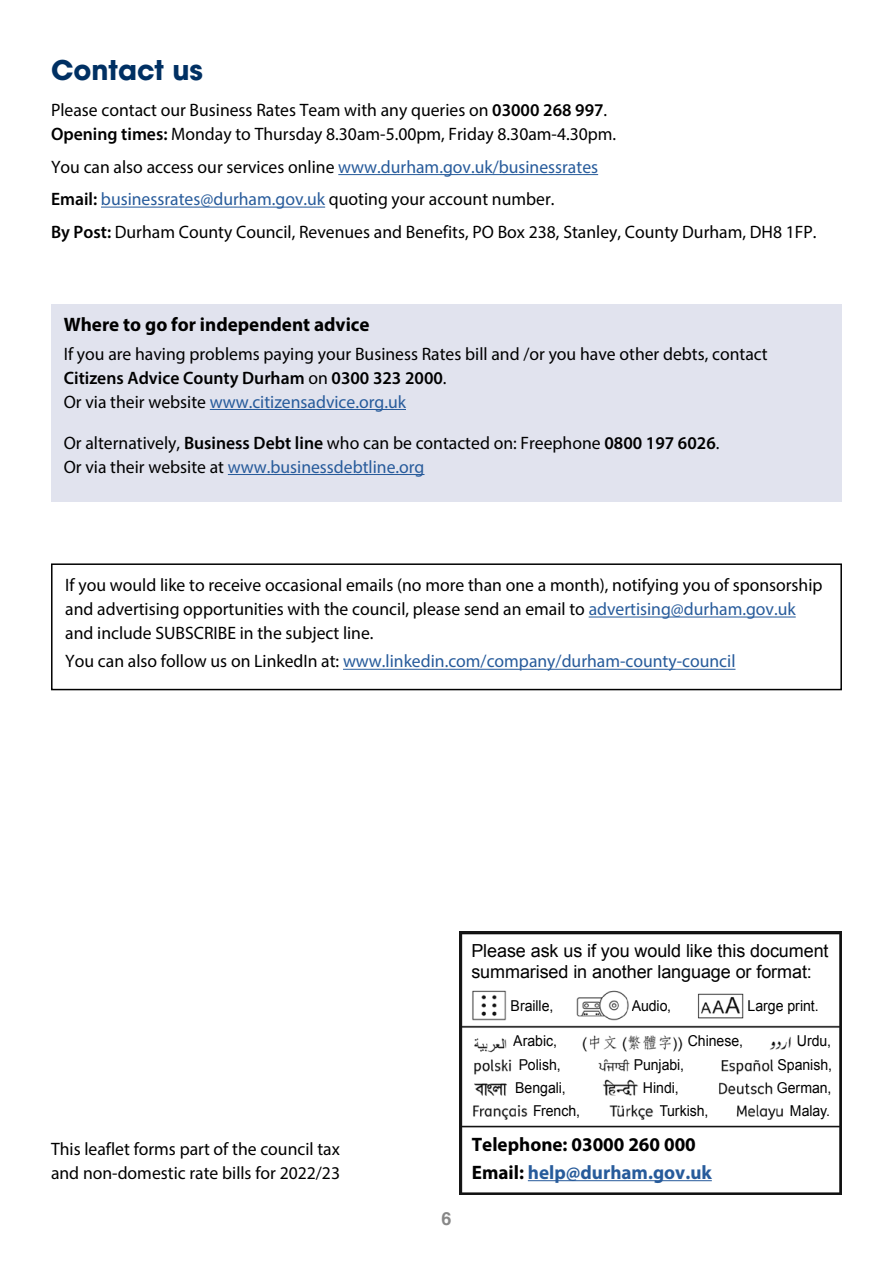
<style>
.page{position:relative;width:893px;height:1263px;background:#fff}
.page>*{position:absolute;margin:0;border:0;box-sizing:border-box;transform-origin:0 0}
.Headings_H3{font:700 27px "ITC Avant Garde Pro";color:#003063}
.Sub_headings_H4{font:700 19.5px "Myriad Pro";color:#000}
.Tel_P{font:700 19.5px "Myriad Pro";color:#275b9b}
.Tel_P-2{font:700 19.5px "Myriad Pro";color:#000}
.Body_text_P{font:18px/24px "Myriad Pro";color:#000}
.Body_text_P-2{font:18px "Myriad Pro";color:#275b9b}
.Please_ask_P{font:18px/21px "Arial";letter-spacing:-.005em;color:#000}
.t1{font:700 18px "Helvetica";color:#878787}
.Formats_P{font:15px "Arial";letter-spacing:-.005em;color:#000;scale:.94 1}
.s1{font-weight:600}
.s2{color:#275b9b}
.s3{font-weight:600;color:#000}
.s4{color:#000}
</style>
<div class="page">
<hr style="left:338px;top:174px;width:260px;height:1px;background:#275b9b">
<hr style="left:101px;top:207px;width:224px;height:1px;background:#275b9b">
<div style="left:51px;top:304px;width:791px;height:198px;background:#e1e3ee"></div>
<hr style="left:210px;top:409px;width:196px;height:1px;background:#275b9b">
<hr style="left:228px;top:474px;width:196px;height:1px;background:#275b9b">
<hr style="left:589px;top:616px;width:207px;height:1px;background:#275b9b">
<hr style="left:343px;top:669px;width:392px;height:1px;background:#275b9b">
<div style="left:51px;top:563px;width:791px;height:127px;border:2px solid #000"></div>
<img style="left:459px;top:931px;width:383px;height:264px">
<hr style="left:528px;top:1180px;width:184px;height:1px;background:#275b9b">
<h3 class="Headings_H3" style="left:51px;top:52px;width:154px">Contact us</h3>
<p class="Body_text_P" style="left:51px;top:98px;width:558px">Please contact our Business Rates Team with any queries on <span class="s1">03000 268 997</span>.</p>
<p class="Body_text_P" style="left:51px;top:122px;width:567px"><span class="s1">Opening times:</span> Monday to Thursday 8.30am-5.00pm, Friday 8.30am-4.30pm.</p>
<p class="Body_text_P" style="left:51px;top:154px;width:549px">You can also access our services online <span class="s2">www.durham.gov.uk/businessrates</span></p>
<p class="Body_text_P-2" style="left:51px;top:188px;width:505px"><span class="s3">Email:</span> businessrates@durham.gov.uk <span class="s4">quoting your account number.</span></p>
<p class="Body_text_P" style="left:51px;top:219px;width:767px"><span class="s1">By Post:</span> Durham County Council, Revenues and Benefits, PO Box 238, Stanley, County Durham, DH8 1FP.</p>
<h4 class="Sub_headings_H4" style="left:64px;top:312px;width:307px">Where to go for independent advice</h4>
<p class="Body_text_P" style="left:64px;top:341px;width:705px">If you are having problems paying your Business Rates bill and /or you have other debts, contact<br><span class="s1">Citizens Advice County Durham</span> on <span class="s1">0300 323 2000</span>.</p>
<p class="Body_text_P-2" style="left:64px;top:391px;width:344px"><span class="s4">Or via their website</span> www.citizensadvice.org.uk</p>
<p class="Body_text_P" style="left:64px;top:430px;width:657px">Or alternatively, <span class="s1">Business Debt line</span> who can be contacted on: Freephone <span class="s1">0800 197 6026</span>.</p>
<p class="Body_text_P-2" style="left:64px;top:456px;width:362px"><span class="s4">Or via their website at</span> www.businessdebtline.org</p>
<p class="Body_text_P" style="left:65px;top:573px;width:759px">If you would like to receive occasional emails (no more than one a month), notifying you of sponsorship and advertising opportunities with the council, please send an email to <span class="s2">advertising@durham.gov.uk </span>and include SUBSCRIBE in the subject line.</p>
<p class="Body_text_P-2" style="left:65px;top:650px;width:672px"><span class="s4">You can also follow us on LinkedIn at:</span> www.linkedin.com/company/durham-county-council</p>
<p class="Body_text_P" style="left:51px;top:1137px;width:291px">This leaflet forms part of the council tax and non-domestic rate bills for 2022/23</p>
<p class="t1" style="left:441px;top:1204px;width:12px">6</p>
<p class="Please_ask_P" style="left:471px;top:940px;width:359px">Please ask us if you would like this document summarised in another language or format:</p>
<p class="Formats_P" style="left:511px;top:996px;width:47px">Braille,</p>
<p class="Formats_P" style="left:632px;top:996px;width:44px">Audio,</p>
<p class="Formats_P" style="left:748px;top:996px;width:77px">Large print.</p>
<p class="Formats_P" style="left:513px;top:1031px;width:48px">Arabic,</p>
<p class="Formats_P" style="left:688px;top:1031px;width:60px">Chinese,</p>
<p class="Formats_P" style="left:797px;top:1031px;width:38px">Urdu,</p>
<p class="Formats_P" style="left:519px;top:1054px;width:46px">Polish,</p>
<p class="Formats_P" style="left:634px;top:1054px;width:55px">Punjabi,</p>
<p class="Formats_P" style="left:777px;top:1054px;width:59px">Spanish,</p>
<p class="Formats_P" style="left:515px;top:1078px;width:55px">Bengali,</p>
<p class="Formats_P" style="left:643px;top:1078px;width:40px">Hindi,</p>
<p class="Formats_P" style="left:777px;top:1078px;width:60px">German,</p>
<p class="Formats_P" style="left:533px;top:1101px;width:52px">French,</p>
<p class="Formats_P" style="left:660px;top:1101px;width:53px">Turkish,</p>
<p class="Formats_P" style="left:790px;top:1101px;width:44px">Malay.</p>
<p class="Tel_P-2" style="left:472px;top:1131px;width:226px">Telephone: 03000 260 000</p>
<p class="Tel_P" style="left:472px;top:1159px;width:242px"><span class="s4">Email:</span> help@durham.gov.uk</p>
</div>
